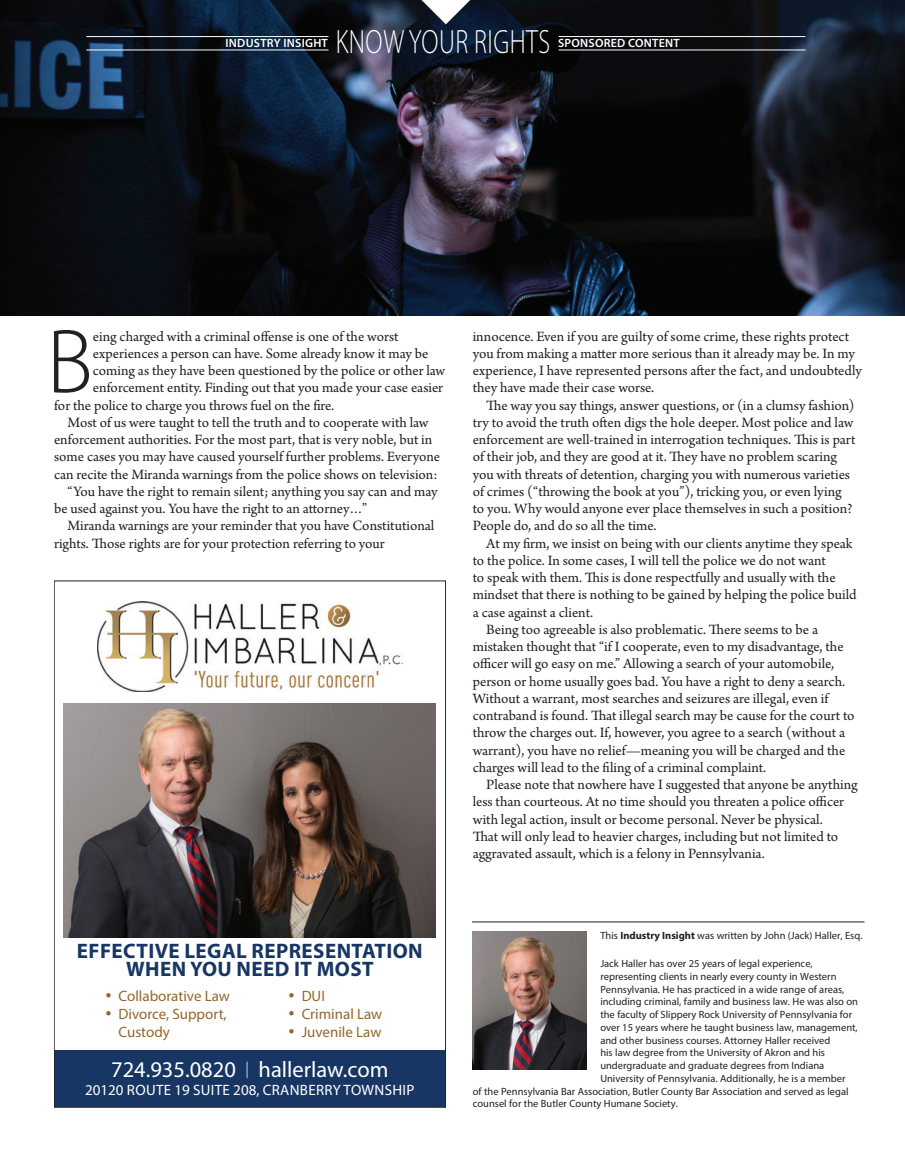
<style>
.page{position:relative;width:905px;height:1175px;background:#fff}
.page>*{position:absolute;margin:0;border:0;box-sizing:border-box;transform-origin:0 0}
.t1{font:300 91.8px "Myriad Pro";color:#231f20}
.t2{font:300 33.75px "Myriad Pro";letter-spacing:.02em;color:#fff;scale:.75 1}
.t3{font:22.5px "Myriad Pro";color:#fff}
.t4{font:700 21px/18.1px "Myriad Pro";letter-spacing:.02em;color:#183663;text-align:center}
.t5{font:15px/17.2px "Arno Pro";color:#231f20}
.t6{font:15px/18px "Myriad Pro";color:#95662c}
.t7{font:15px "Myriad Pro";letter-spacing:.02em;color:#fff}
.t8{font:600 12px "Myriad Pro";letter-spacing:.02em;color:#fff}
.t9{font:10.5px "Myriad Pro";color:#231f20}
.s1{font-weight:300;font-size:16.5px}
.s2{font-weight:700}
</style>
<div class="page">
<img style="left:0;top:0;width:904px;height:316px">
<img style="left:472px;top:931px;width:115px;height:138px">
<hr style="left:472px;top:921px;width:392px;height:1px;background:#231f20">
<hr style="left:558px;top:50px;width:247px;height:1px;background:#fff">
<hr style="left:86px;top:50px;width:242px;height:1px;background:#fff">
<hr style="left:558px;top:36px;width:247px;height:1px;background:#fff">
<hr style="left:86px;top:36px;width:242px;height:1px;background:#fff">
<div style="left:401px;top:0;width:89px;height:32px;background:#231f20;opacity:.39"></div>
<svg style="left:421px;top:0;width:49px;height:24px"></svg>
<div style="left:54px;top:1050px;width:392px;height:57px;background:#183663"></div>
<img style="left:97px;top:601px;width:305px;height:90px">
<img style="left:64px;top:703px;width:372px;height:234px">
<p class="t8" style="left:225px;top:36px;width:104px">INDUSTRY INSIGHT</p>
<h2 class="t2" style="left:336px;top:23px;width:287px">KNOW YOUR RIGHTS</h2>
<p class="t8" style="left:558px;top:36px;width:123px">SPONSORED CONTENT</p>
<h1 class="t1" style="left:47px;top:311px;width:48px">B</h1>
<p class="t5" style="left:93px;top:328px;width:307px">eing charged with a criminal offense is one of the worst</p>
<p class="t5" style="left:93px;top:345px;width:337px">experiences a person can have. Some already know it may be</p>
<p class="t5" style="left:93px;top:363px;width:354px">coming as they have been questioned by the police or other law</p>
<p class="t5" style="left:93px;top:380px;width:352px">enforcement entity. Finding out that you made your case easier</p>
<p class="t5" style="left:54px;top:397px;width:282px">for the police to charge you throws fuel on the fire.</p>
<p class="t5" style="left:67px;top:414px;width:362px">Most of us were taught to tell the truth and to cooperate with law</p>
<p class="t5" style="left:54px;top:432px;width:380px">enforcement authorities. For the most part, that is very noble, but in</p>
<p class="t5" style="left:54px;top:449px;width:387px">some cases you may have caused yourself further problems. Everyone</p>
<p class="t5" style="left:54px;top:466px;width:385px">can recite the Miranda warnings from the police shows on television:</p>
<p class="t5" style="left:67px;top:483px;width:371px">“You have the right to remain silent; anything you say can and may</p>
<p class="t5" style="left:54px;top:501px;width:315px">be used against you. You have the right to an attorney…”</p>
<p class="t5" style="left:67px;top:518px;width:368px">Miranda warnings are your reminder that you have Constitutional</p>
<p class="t5" style="left:54px;top:535px;width:332px">rights. Those rights are for your protection referring to your</p>
<p class="t5" style="left:472px;top:328px;width:391px">innocence. Even if you are guilty of some crime, these rights protect you from making a matter more serious than it already may be. In my experience, I have represented persons after the fact, and undoubtedly they have made their case worse.</p>
<p class="t5" style="left:472px;top:397px;width:384px;text-indent:14px">The way you say things, answer questions, or (in a clumsy fashion) try to avoid the truth often digs the hole deeper. Most police and law enforcement are well-trained in interrogation techniques. This is part of their job, and they are good at it. They have no problem scaring you with threats of detention, charging you with numerous varieties of crimes (“throwing the book at you”), tricking you, or even lying to you. Why would anyone ever place themselves in such a position?<br>People do, and do so all the time.</p>
<p class="t5" style="left:486px;top:535px;width:368px">At my firm, we insist on being with our clients anytime they speak</p>
<p class="t5" style="left:472px;top:552px;width:355px">to the police. In some cases, I will tell the police we do not want</p>
<p class="t5" style="left:472px;top:570px;width:364px">to speak with them. This is done respectfully and usually with the</p>
<p class="t5" style="left:472px;top:587px;width:385px">mindset that there is nothing to be gained by helping the police build</p>
<p class="t5" style="left:472px;top:604px;width:122px">a case against a client.</p>
<p class="t5" style="left:486px;top:621px;width:333px">Being too agreeable is also problematic. There seems to be a</p>
<p class="t5" style="left:472px;top:639px;width:372px">mistaken thought that “if I cooperate, even to my disadvantage, the</p>
<p class="t5" style="left:472px;top:656px;width:363px">officer will go easy on me.” Allowing a search of your automobile,</p>
<p class="t5" style="left:472px;top:673px;width:374px">person or home usually goes bad. You have a right to deny a search.</p>
<p class="t5" style="left:472px;top:690px;width:357px">Without a warrant, most searches and seizures are illegal, even if</p>
<p class="t5" style="left:472px;top:708px;width:383px">contraband is found. That illegal search may be cause for the court to</p>
<p class="t5" style="left:472px;top:725px;width:374px">throw the charges out. If, however, you agree to a search (without a</p>
<p class="t5" style="left:472px;top:742px;width:374px">warrant), you have no relief—meaning you will be charged and the</p>
<p class="t5" style="left:472px;top:759px;width:295px">charges will lead to the filing of a criminal complaint.</p>
<p class="t5" style="left:486px;top:777px;width:373px">Please note that nowhere have I suggested that anyone be anything</p>
<p class="t5" style="left:472px;top:794px;width:373px">less than courteous. At no time should you threaten a police officer</p>
<p class="t5" style="left:472px;top:811px;width:351px">with legal action, insult or become personal. Never be physical.</p>
<p class="t5" style="left:472px;top:828px;width:367px">That will only lead to heavier charges, including but not limited to</p>
<p class="t5" style="left:472px;top:846px;width:293px">aggravated assault, which is a felony in Pennsylvania.</p>
<h3 class="t4" style="left:77px;top:941px;width:347px">EFFECTIVE LEGAL REPRESENTATION<br>WHEN YOU NEED IT MOST</h3>
<p class="t6" style="left:105px;top:987px;width:126px">• Collaborative Law</p>
<p class="t6" style="left:119px;top:1005px;width:110px;text-indent:-14px">• Divorce, Support,<br>Custody</p>
<p class="t6" style="left:288px;top:987px;width:38px">• DUI</p>
<p class="t6" style="left:288px;top:1005px;width:96px">• Criminal Law</p>
<p class="t6" style="left:288px;top:1023px;width:95px">• Juvenile Law</p>
<h3 class="t3" style="left:111px;top:1055px;width:279px">724.935.0820 <span class="s1">|</span> hallerlaw.com</h3>
<p class="t7" style="left:85px;top:1080px;width:331px">20120 ROUTE 19 SUITE 208, CRANBERRY TOWNSHIP</p>
<p class="t9" style="left:600px;top:929px;width:264px">This <span class="s2">Industry Insight</span> was written by John (Jack) Haller, Esq.</p>
<p class="t9" style="left:600px;top:957px;width:214px">Jack Haller has over 25 years of legal experience,</p>
<p class="t9" style="left:600px;top:970px;width:238px">representing clients in nearly every county in Western</p>
<p class="t9" style="left:600px;top:982px;width:246px">Pennsylvania. He has practiced in a wide range of areas,</p>
<p class="t9" style="left:600px;top:995px;width:259px">including criminal, family and business law. He was also on</p>
<p class="t9" style="left:600px;top:1008px;width:253px">the faculty of Slippery Rock University of Pennsylvania for</p>
<p class="t9" style="left:600px;top:1020px;width:259px">over 15 years where he taught business law, management,</p>
<p class="t9" style="left:600px;top:1033px;width:231px">and other business courses. Attorney Haller received</p>
<p class="t9" style="left:600px;top:1046px;width:226px">his law degree from the University of Akron and his</p>
<p class="t9" style="left:600px;top:1059px;width:225px">undergraduate and graduate degrees from Indiana</p>
<p class="t9" style="left:600px;top:1071px;width:247px">University of Pennsylvania. Additionally, he is a member</p>
<p class="t9" style="left:473px;top:1084px;width:377px">of the Pennsylvania Bar Association, Butler County Bar Association and served as legal</p>
<p class="t9" style="left:473px;top:1097px;width:206px">counsel for the Butler County Humane Society.</p>
</div>
